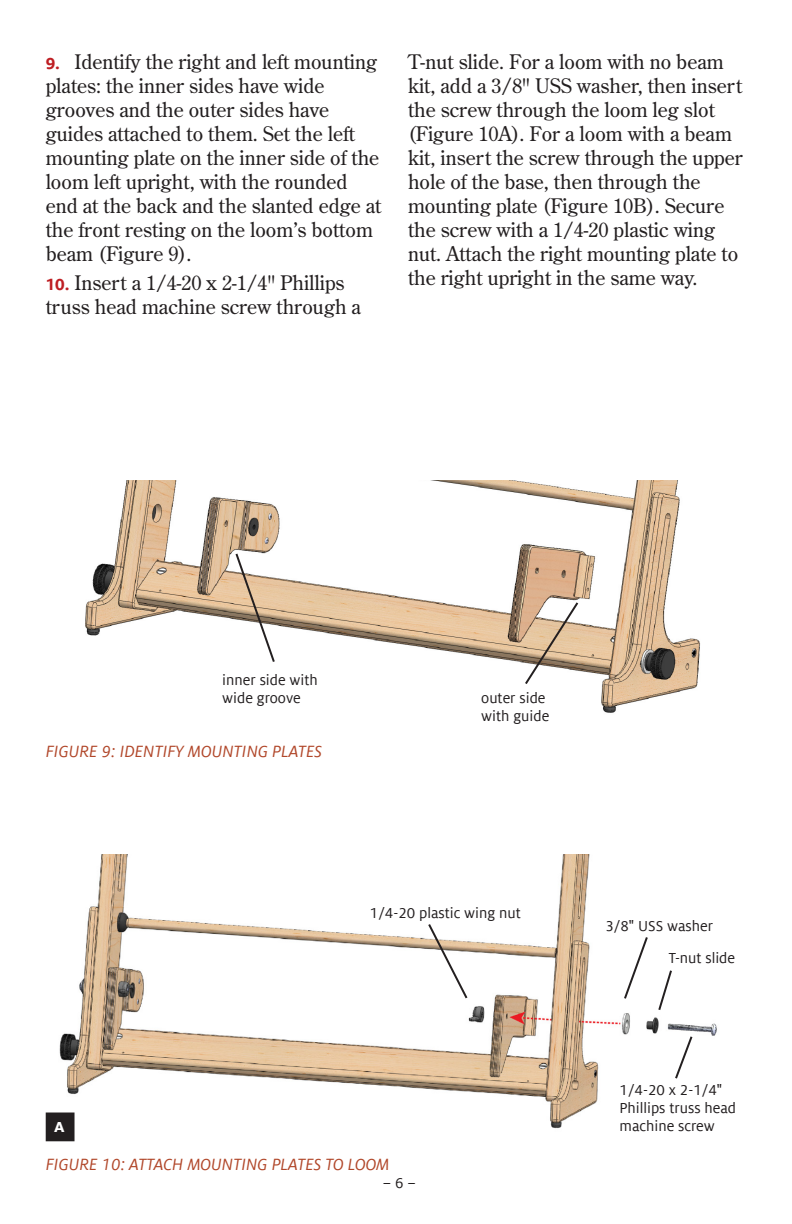
<style>
.page{position:relative;width:792px;height:1224px;background:#fff}
.page>*{position:absolute;margin:0;border:0;box-sizing:border-box;transform-origin:0 0}
.t1{font:20px/24px "Century Old Style Std";color:#231f20}
.figure_label{font:italic 18px "Milo Offc";color:#b1472a}
.call-out{font:16px/18px "Milo Offc";color:#231f20}
.call-out-2{font:800 16px "Milo Offc";color:#fff}
.s1{font-family:"Milo Offc";font-weight:700;font-size:18px;color:#be1e23}
</style>
<div class="page">
<img style="left:85px;top:480px;width:615px;height:233px">
<svg style="left:234px;top:551px;width:42px;height:113px"></svg>
<svg style="left:523px;top:600px;width:57px;height:86px"></svg>
<img style="left:46px;top:855px;width:671px;height:274px">
<svg style="left:426px;top:922px;width:43px;height:79px"></svg>
<svg style="left:657px;top:968px;width:17px;height:44px"></svg>
<svg style="left:622px;top:935px;width:27px;height:66px"></svg>
<svg style="left:673px;top:1034px;width:21px;height:47px"></svg>
<div style="left:46px;top:1113px;width:28px;height:28px;background:#231f20"></div>
<div style="left:46px;top:1113px;width:29px;height:28px;border:1px solid #231f20"></div>
<p class="t1" style="left:46px;top:50px;width:337px"><span class="s1">9.</span> Identify the right and left mounting plates: the inner sides have wide grooves and the outer sides have guides attached to them. Set the left mounting plate on the inner side of the loom left upright, with the rounded end at the back and the slanted edge at the front resting on the loom’s bottom beam (Figure 9).</p>
<p class="t1" style="left:46px;top:270px;width:317px"><span class="s1">10.</span> Insert a 1/4-20 x 2-1/4" Phillips truss head machine screw through a</p>
<p class="t1" style="left:408px;top:50px;width:336px">T-nut slide. For a loom with no beam kit, add a 3/8" USS washer, then insert the screw through the loom leg slot (Figure 10A). For a loom with a beam kit, insert the screw through the upper hole of the base, then through the mounting plate (Figure 10B). Secure the screw with a 1/4-20 plastic wing nut. Attach the right mounting plate to the right upright in the same way.</p>
<p class="call-out" style="left:222px;top:671px;width:97px">inner side with wide groove</p>
<p class="figure_label" style="left:46px;top:742px;width:278px">FIGURE 9: IDENTIFY MOUNTING PLATES</p>
<p class="call-out" style="left:481px;top:689px;width:70px">outer side with guide</p>
<p class="call-out" style="left:370px;top:904px;width:152px">1/4-20 plastic wing nut</p>
<p class="call-out" style="left:605px;top:917px;width:109px">3/8" USS washer</p>
<p class="call-out" style="left:669px;top:949px;width:68px">T-nut slide</p>
<p class="call-out" style="left:620px;top:1081px;width:118px">1/4-20 x 2-1/4"<br>Phillips truss head</p>
<p class="call-out-2" style="left:54px;top:1118px;width:12px">A</p>
<p class="call-out" style="left:620px;top:1117px;width:97px">machine screw</p>
<p class="figure_label" style="left:46px;top:1155px;width:345px">FIGURE 10: ATTACH MOUNTING PLATES TO LOOM</p>
<p class="call-out" style="left:383px;top:1175px;width:34px">– 6 –</p>
</div>
